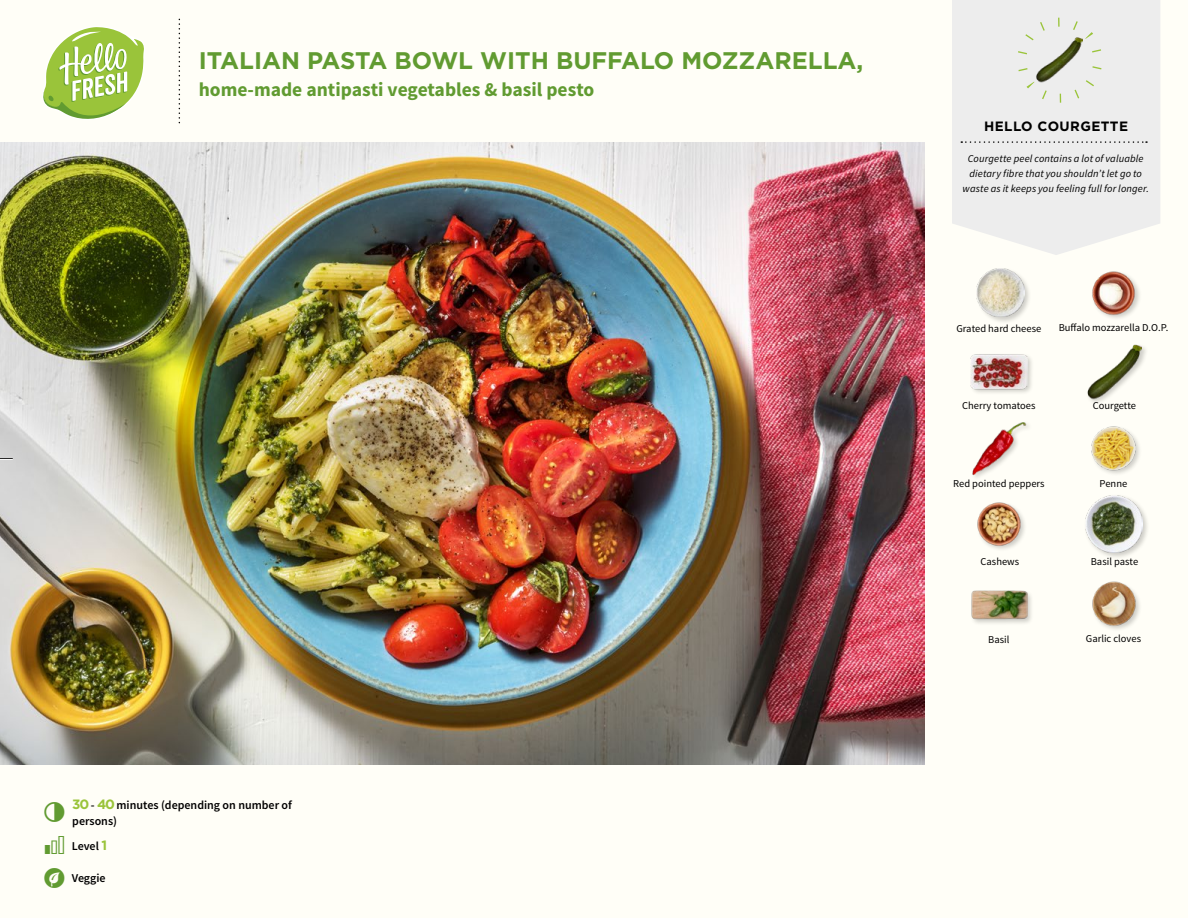
<style>
.page{position:relative;width:1188px;height:918px;background:#fffef7}
.page>*{position:absolute;margin:0;border:0;box-sizing:border-box;transform-origin:0 0}
.t1{font:700 24px "Gotham";color:#619b31}
.t2{font:700 19.5px "Source Sans Pro";color:#619b31}
.t3{font:700 13.5px "Gotham";letter-spacing:.03em;color:#000}
.t4{font:600 12px/15.9px "Source Sans Pro";color:#000}
.t5{font:10.5px "Source Sans Pro";color:#000}
.t6{font:italic 10.5px/14.7px "Source Sans Pro";letter-spacing:.01em;color:#000;text-align:center}
.s1{font-family:"Gotham";font-weight:700;font-size:13.5px;color:#9ac43a}
</style>
<div class="page">
<svg style="left:43px;top:27px;width:101px;height:92px"></svg>
<img style="left:1092px;top:581px;width:48px;height:49px">
<div style="left:970px;top:589px;width:64px;height:37px;background:#000;opacity:.2"></div>
<img style="left:971px;top:589px;width:57px;height:37px">
<div style="left:1084px;top:494px;width:66px;height:65px;background:#000;opacity:.2"></div>
<img style="left:1085px;top:495px;width:58px;height:58px">
<img style="left:977px;top:502px;width:48px;height:47px">
<img style="left:1091px;top:426px;width:49px;height:48px">
<img style="left:972px;top:422px;width:56px;height:55px">
<div style="left:970px;top:353px;width:64px;height:43px;background:#000;opacity:.2"></div>
<img style="left:970px;top:353px;width:57px;height:43px">
<div style="left:1086px;top:343px;width:63px;height:62px;background:#000;opacity:.2"></div>
<img style="left:1086px;top:343px;width:56px;height:56px">
<img style="left:1092px;top:271px;width:48px;height:48px">
<div style="left:976px;top:267px;width:56px;height:57px;background:#000;opacity:.2"></div>
<img style="left:977px;top:269px;width:48px;height:48px">
<div style="left:952px;top:0;width:208px;height:255px;background:#ededed"></div>
<svg style="left:961px;top:141px;width:186px;height:2px"></svg>
<img style="left:1035px;top:35px;width:48px;height:48px">
<div style="left:1017px;top:18px;width:85px;height:85px;border:9px dashed #9ac43a;border-radius:50%"></div>
<img style="left:0;top:142px;width:925px;height:623px">
<svg style="left:0;top:458px;width:13px;height:2px"></svg>
<h1 class="t1" style="left:199px;top:45px;width:666px">ITALIAN PASTA BOWL WITH BUFFALO MOZZARELLA,</h1>
<h2 class="t2" style="left:199px;top:77px;width:397px">home-made antipasti vegetables &amp; basil pesto</h2>
<p class="t4" style="left:72px;top:797px;width:221px"><span class="s1">30</span> - <span class="s1">40</span> minutes (depending on number of persons)</p>
<p class="t4" style="left:72px;top:838px;width:37px">Level <span class="s1">1</span></p>
<p class="t4" style="left:72px;top:870px;width:35px">Veggie</p>
<p class="t3" style="left:984px;top:117px;width:145px">HELLO COURGETTE</p>
<p class="t6" style="left:963px;top:152px;width:188px">Courgette peel contains a lot of valuable dietary fibre that you shouldn’t let go to waste as it keeps you feeling full for longer.</p>
<p class="t5" style="left:956px;top:322px;width:86px">Grated hard cheese</p>
<p class="t5" style="left:1059px;top:321px;width:111px">Buffalo mozzarella D.O.P.</p>
<p class="t5" style="left:962px;top:399px;width:75px">Cherry tomatoes</p>
<p class="t5" style="left:1093px;top:399px;width:45px">Courgette</p>
<p class="t5" style="left:953px;top:477px;width:93px">Red pointed peppers</p>
<p class="t5" style="left:1100px;top:477px;width:29px">Penne</p>
<p class="t5" style="left:981px;top:555px;width:40px">Cashews</p>
<p class="t5" style="left:1091px;top:555px;width:49px">Basil paste</p>
<p class="t5" style="left:988px;top:633px;width:23px">Basil</p>
<p class="t5" style="left:1086px;top:632px;width:57px">Garlic cloves</p>
</div>
